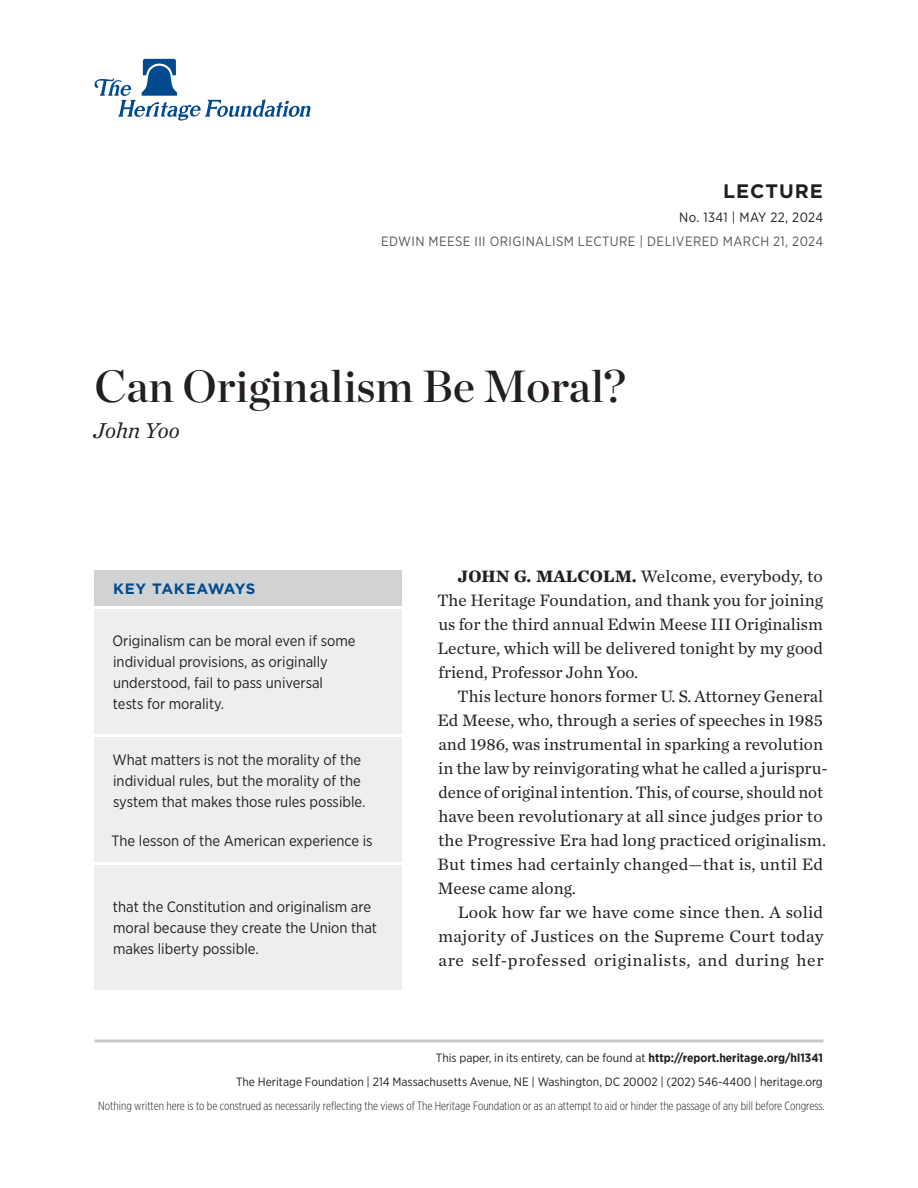
<style>
.page{position:relative;width:918px;height:1188px;background:#fff}
.page>*{position:absolute;margin:0;border:0;box-sizing:border-box;transform-origin:0 0}
.Paper_Title{font:45px "Chronicle Display Semi";color:#231f20}
.Byline{font:italic 22.5px "Chronicle Text G1";color:#231f20}
.t1{font:700 19.5px "Gotham";letter-spacing:.05em;color:#231f20}
.Body_Text{font:17.25px/24px "Chronicle Text G1";color:#231f20;text-align:justify}
.Key_Takeaways{font:15px/21px "Gotham Narrow";color:#231f20}
.Key_Takeaways___HEADER{font:700 15px "Gotham";letter-spacing:.03em;color:#004a8d}
.t2{font:13.5px "Gotham Narrow";letter-spacing:.03em;color:#57585a}
.t3{font:13.5px "Gotham Narrow";letter-spacing:.03em;color:#231f20}
.t4{font:12px/24px "Gotham Narrow";color:#231f20;text-align:right}
.t5{font:300 12px "Gotham X Narrow";color:#231f20}
.s1{font-weight:700}
</style>
<div class="page">
<hr style="left:94px;top:1040px;width:730px;height:2px;background:#c7c8ca">
<svg style="left:95px;top:59px;width:215px;height:62px"></svg>
<div style="left:94px;top:609px;width:308px;height:125px;background:#eeeeef"></div>
<div style="left:94px;top:570px;width:308px;height:36px;background:#d1d2d4"></div>
<div style="left:94px;top:737px;width:308px;height:125px;background:#eeeeef"></div>
<div style="left:94px;top:865px;width:308px;height:125px;background:#eeeeef"></div>
<p class="t1" style="left:723px;top:178px;width:101px">LECTURE</p>
<p class="t3" style="left:679px;top:209px;width:145px">No. 1341 | May 22, 2024</p>
<p class="t2" style="left:381px;top:233px;width:443px">EDWIN MEESE III ORIGINALISM LECTURE | DELIVERED MARCH 21, 2024</p>
<p class="Paper_Title" style="left:94px;top:351px;width:533px">Can Originalism Be Moral?</p>
<p class="Byline" style="left:93px;top:413px;width:88px">John Yoo</p>
<p class="Key_Takeaways___HEADER" style="left:113px;top:579px;width:144px">KEY TAKEAWAYS</p>
<p class="Key_Takeaways" style="left:112px;top:630px;width:245px">Originalism can be moral even if some individual provisions, as originally understood, fail to pass universal tests for morality.</p>
<p class="Key_Takeaways" style="left:112px;top:749px;width:255px">What matters is not the morality of the individual rules, but the morality of the system that makes those rules possible.</p>
<p class="Key_Takeaways" style="left:112px;top:830px;width:263px">The lesson of the American experience is</p>
<p class="Key_Takeaways" style="left:113px;top:896px;width:266px">that the Constitution and originalism are moral because they create the Union that makes liberty possible.</p>
<p class="Body_Text" style="left:437px;top:563px;width:387px;text-indent:20px"><span class="s1">JOHN G. MALCOLM.</span> Welcome, everybody, to The Heritage Foundation, and thank you for joining us for the third annual Edwin Meese III Originalism Lecture, which will be delivered tonight by my good friend, Professor John Yoo.</p>
<p class="Body_Text" style="left:438px;top:683px;width:392px;text-align:left;text-indent:20px">This lecture honors former U. S. Attorney General Ed Meese, who, through a series of speeches in 1985 and 1986, was instrumental in sparking a revolution in the law by reinvigorating what he called a jurispru&shy;dence of original intention. This, of course, should not have been revolutionary at all since judges prior to the Progressive Era had long practiced originalism.<br>But times had certainly changed—that is, until Ed Meese came along.</p>
<p class="Body_Text" style="left:438px;top:899px;width:387px;text-indent:20px">Look how far we have come since then. A solid majority of Justices on the Supreme Court today are self-professed originalists, and during her</p>
<p class="t4" style="left:236px;top:1046px;width:588px">This paper, in its entirety, can be found at <span class="s1">http://report.heritage.org/hl1341<br></span>The Heritage Foundation | 214 Massachusetts Avenue, NE | Washington, DC 20002 | (202) 546-4400 | heritage.org</p>
<p class="t5" style="left:98px;top:1099px;width:728px">Nothing written here is to be construed as necessarily reflecting the views of The Heritage Foundation or as an attempt to aid or hinder the passage of any bill before Congress.</p>
</div>
